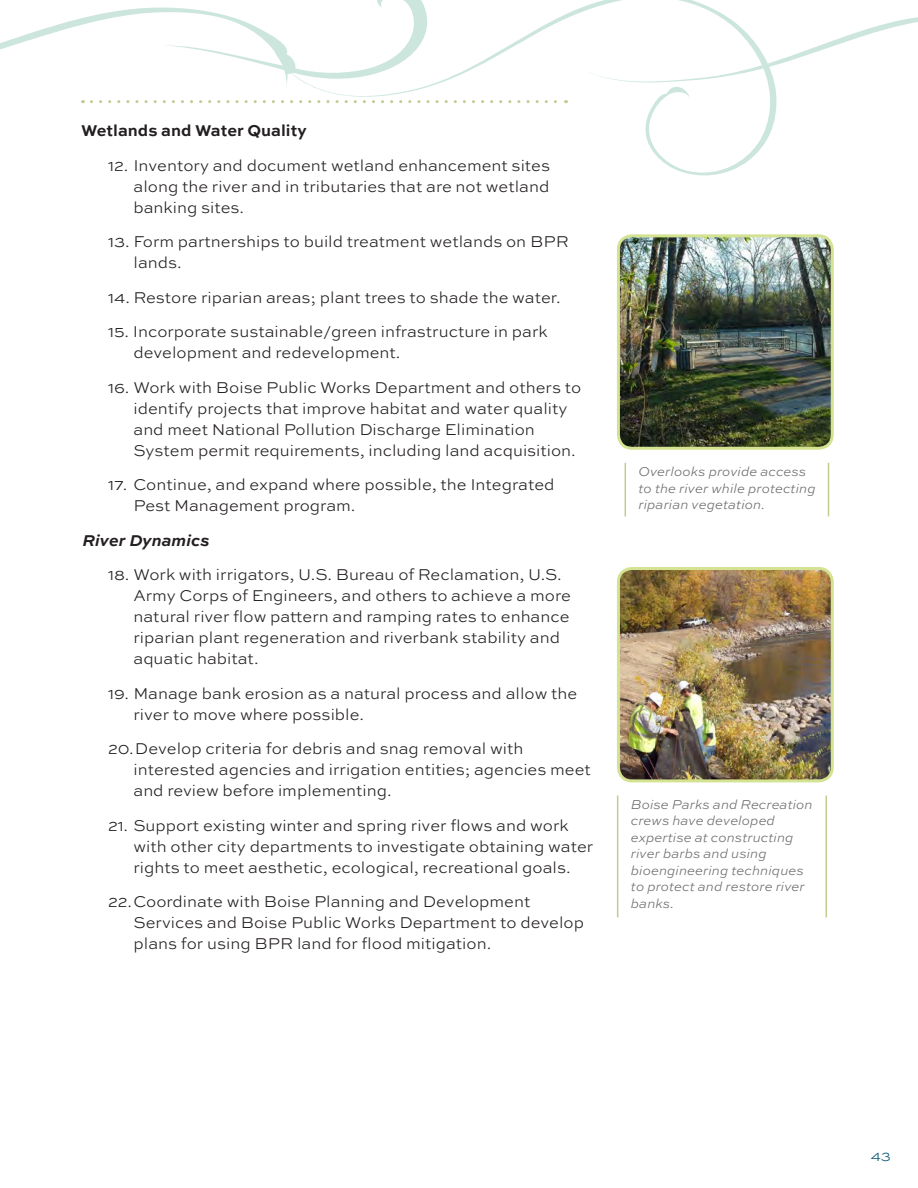
<style>
.page{position:relative;width:918px;height:1188px;background:#fff}
.page>*{position:absolute;margin:0;border:0;box-sizing:border-box;transform-origin:0 0}
.Chapter_Intro_Body_C{font:300 16.5px/21px "Sweet Sans Pro";color:#231f20}
.Chapter_Intro_Body_C-2{font:700 16.5px "Sweet Sans Pro";color:#231f20}
.Chapter_Intro_Body_C-3{font:italic 700 16.5px "Sweet Sans Pro";color:#231f20}
.t1{font:300 15px "Sweet Sans Pro";color:#175f7e}
.Body_Copy{font:italic 300 13.5px/16.5px "Sweet Sans Pro";color:#6c6d70}
</style>
<div class="page">
<svg style="left:91px;top:100px;width:175px;height:3px"></svg>
<svg style="left:272px;top:0;width:505px;height:176px"></svg>
<svg style="left:582px;top:14px;width:336px;height:70px"></svg>
<svg style="left:0;top:0;width:429px;height:88px"></svg>
<hr style="left:625px;top:463px;width:1px;height:53px;background:#c0cd90">
<hr style="left:617px;top:795px;width:1px;height:122px;background:#c0cd90">
<hr style="left:828px;top:463px;width:1px;height:53px;background:#c0cd90">
<hr style="left:826px;top:795px;width:1px;height:122px;background:#c0cd90">
<img style="left:621px;top:238px;width:209px;height:208px">
<div style="left:617px;top:234px;width:217px;height:216px;border:3px solid #d4e392;border-radius:14px"></div>
<img style="left:619px;top:571px;width:211px;height:210px">
<div style="left:617px;top:567px;width:217px;height:215px;border:3px solid #d4e392;border-radius:14px"></div>
<p class="Chapter_Intro_Body_C-2" style="left:81px;top:118px;width:227px">Wetlands and Water Quality</p>
<p class="Chapter_Intro_Body_C" style="left:134px;top:154px;width:418px;text-align:justify;text-indent:-26px">12. Inventory and document wetland enhancement sites along the river and in tributaries that are not wetland banking sites.</p>
<p class="Chapter_Intro_Body_C" style="left:134px;top:231px;width:437px;text-indent:-26px">13. Form partnerships to build treatment wetlands on BPR lands.</p>
<p class="Chapter_Intro_Body_C" style="left:108px;top:286px;width:454px">14. Restore riparian areas; plant trees to shade the water.</p>
<p class="Chapter_Intro_Body_C" style="left:133px;top:321px;width:416px;text-indent:-25px">15. Incorporate sustainable/green infrastructure in park development and redevelopment.</p>
<p class="Chapter_Intro_Body_C" style="left:134px;top:376px;width:449px;text-indent:-26px">16. Work with Boise Public Works Department and others to identify projects that improve habitat and water quality and meet National Pollution Discharge Elimination System permit requirements, including land acquisition.</p>
<p class="Chapter_Intro_Body_C" style="left:134px;top:474px;width:423px;text-indent:-26px">17. Continue, and expand where possible, the Integrated<br>Pest Management program.</p>
<p class="Chapter_Intro_Body_C-3" style="left:82px;top:528px;width:129px">River Dynamics</p>
<p class="Chapter_Intro_Body_C" style="left:134px;top:564px;width:439px;text-indent:-26px">18. Work with irrigators, U.S. Bureau of Reclamation, U.S.<br>Army Corps of Engineers, and others to achieve a more natural river flow pattern and ramping rates to enhance riparian plant regeneration and riverbank stability and aquatic habitat.</p>
<p class="Chapter_Intro_Body_C" style="left:134px;top:682px;width:445px;text-indent:-26px">19. Manage bank erosion as a natural process and allow the river to move where possible.</p>
<p class="Chapter_Intro_Body_C" style="left:134px;top:738px;width:459px;text-indent:-26px">20.Develop criteria for debris and snag removal with interested agencies and irrigation entities; agencies meet and review before implementing.</p>
<p class="Chapter_Intro_Body_C" style="left:134px;top:814px;width:461px;text-indent:-26px">21. Support existing winter and spring river flows and work with other city departments to investigate obtaining water rights to meet aesthetic, ecological, recreational goals.</p>
<p class="Chapter_Intro_Body_C" style="left:134px;top:891px;width:452px;text-indent:-26px">22.Coordinate with Boise Planning and Development<br>Services and Boise Public Works Department to develop plans for using BPR land for flood mitigation.</p>
<p class="Body_Copy" style="left:639px;top:463px;width:179px">Overlooks provide access to the river while protecting riparian vegetation.</p>
<p class="Body_Copy" style="left:631px;top:796px;width:183px">Boise Parks and Recreation crews have developed expertise at constructing river barbs and using bioengineering techniques to protect and restore river banks.</p>
<p class="t1" style="left:871px;top:1145px;width:22px">43</p>
</div>
